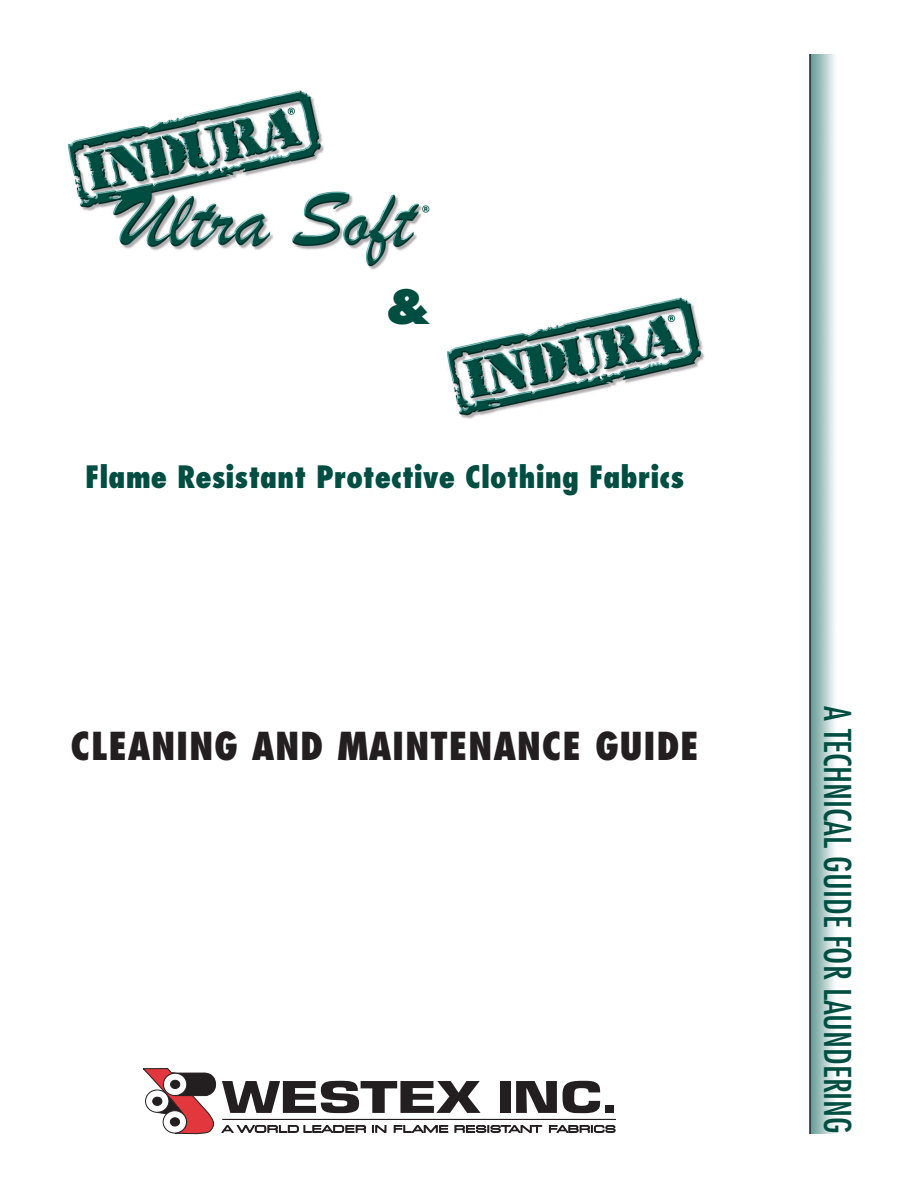
<style>
.page{position:relative;width:918px;height:1188px;background:#fff}
.page>*{position:absolute;margin:0;border:0;box-sizing:border-box;transform-origin:0 0}
.t1{font:800 46.05px "Futura";color:#004d41}
.t2{font:800 condensed 37.5px "Futura";letter-spacing:.02em;color:#231f20}
.t3{font:condensed 36px "Futura";color:#004d41}
.t4{font:800 condensed 30px "Futura";color:#004d41}
</style>
<div class="page">
<img style="left:811px;top:54px;width:24px;height:1080px">
<hr style="left:809px;top:54px;width:2px;height:1080px;background:#231f20">
<svg style="left:143px;top:1068px;width:473px;height:67px"></svg>
<div style="left:153px;top:1097px;width:9px;height:8px;background:#231f20;border:1px solid #231f20;border-radius:50%"></div>
<div style="left:170px;top:1118px;width:10px;height:8px;background:#231f20;border:1px solid #221e20;border-radius:50%"></div>
<img style="left:68px;top:90px;width:362px;height:180px">
<img style="left:447px;top:297px;width:258px;height:122px">
<h1 class="t1" style="left:387px;top:287px;width:46px">&amp;</h1>
<p class="t4" style="left:85px;top:464px;width:601px">Flame Resistant Protective Clothing Fabrics</p>
<p class="t2" style="left:71px;top:730px;width:630px">CLEANING AND MAINTENANCE GUIDE</p>
<p class="t3" style="left:854px;top:706px;width:430px;rotate:90deg">A TECHNICAL GUIDE FOR LAUNDERING</p>
</div>
